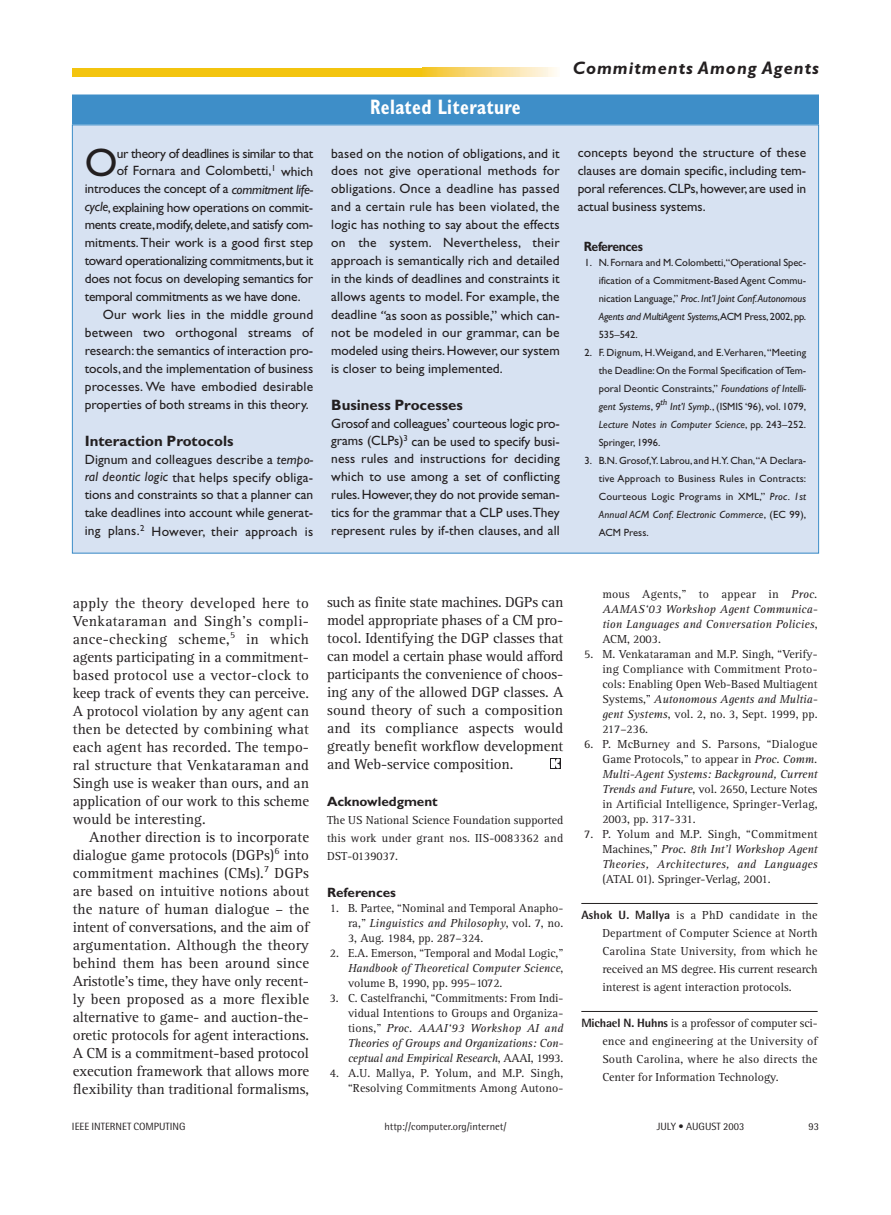
<style>
.page{position:relative;width:891px;height:1215px;background:#fff}
.page>*{position:absolute;margin:0;border:0;box-sizing:border-box;transform-origin:0 0}
.t1{font:39.9px "Gill Sans";color:#231f20}
.t2{font:700 condensed 21px "Gill Sans";letter-spacing:.015em;color:#fff;scale:.9 1}
.t3{font:italic 700 18px "Gill Sans";letter-spacing:.055em;color:#231f20}
.t4{font:15px/18px "Rotis Serif";letter-spacing:-.005em;color:#231f20;text-align:justify}
.t5{font:700 15px "Gill Sans";color:#231f20}
.t6{font:13.5px/18px "Gill Sans";letter-spacing:-.005em;color:#231f20;text-align:justify}
.t7{font:13.5px "Gill Sans";letter-spacing:.015em;color:#231f20}
.t8{font:13.5px "Gill Sans";letter-spacing:-.025em;color:#231f20}
.t9{font:700 13.5px "Gill Sans";color:#231f20}
.t10{font:700 13.5px "Gill Sans";letter-spacing:-.03em;color:#231f20;scale:.9 1}
.t11{font:12px/15px "Rotis Serif";color:#231f20;text-align:justify}
.t12{font:italic 12px/15px "Rotis Serif";letter-spacing:.01em;color:#231f20;text-align:justify}
.t13{font:10.5px/18px "Gill Sans";color:#231f20;text-align:justify}
.t14{font:10.5px "Rotis Semi Sans";color:#231f20}
.t15{font:italic 8.7px "Gill Sans";color:#231f20}
.s1{font-style:italic}
.s2{font-style:normal}
.s3{font-family:"Rotis Semi Sans";font-weight:800}
</style>
<div class="page">
<hr style="left:581px;top:903px;width:237px;height:1px;background:#231f20">
<hr style="left:581px;top:1011px;width:237px;height:1px;background:#231f20">
<div style="left:550px;top:758px;width:11px;height:11px;background:#231f20"></div>
<svg style="left:551px;top:759px;width:9px;height:9px"></svg>
<div style="left:72px;top:68px;width:353px;height:9px;background:#f3c40f"></div>
<svg style="left:425px;top:68px;width:132px;height:9px"></svg>
<div style="left:72px;top:94px;width:747px;height:31px;background:#65a5d3"></div>
<div style="left:72px;top:94px;width:747px;height:30px;background:#3e8ec8"></div>
<div style="left:72px;top:125px;width:747px;height:428px;background:#d7e2f2"></div>
<h1 class="t1" style="left:85px;top:148px;width:34px">O</h1>
<p class="t8" style="left:117px;top:148px;width:198px">ur theory of deadlines is similar to that</p>
<p class="t6" style="left:117px;top:163px;width:198px">of Fornara and Colombetti,<sup>1</sup> which</p>
<p class="t6" style="left:85px;top:181px;width:230px">introduces the concept of a <span class="s1">commitment life-</span></p>
<p class="t6" style="left:85px;top:199px;width:230px"><span class="s1">cycle</span>,explaining how operations on commit-</p>
<p class="t8" style="left:85px;top:220px;width:230px">ments create,modify,delete,and satisfy com-</p>
<p class="t6" style="left:85px;top:235px;width:230px">mitments.Their work is a good first step</p>
<p class="t6" style="left:85px;top:253px;width:230px">toward operationalizing commitments,but it</p>
<p class="t6" style="left:85px;top:271px;width:230px">does not focus on developing semantics for</p>
<p class="t6" style="left:85px;top:289px;width:217px">temporal commitments as we have done.</p>
<p class="t7" style="left:103px;top:310px;width:212px">Our work lies in the middle ground</p>
<p class="t7" style="left:85px;top:328px;width:230px">between two orthogonal streams of</p>
<p class="t6" style="left:85px;top:343px;width:230px">research:the semantics of interaction pro-</p>
<p class="t6" style="left:85px;top:361px;width:230px">tocols,and the implementation of business</p>
<p class="t7" style="left:85px;top:382px;width:230px">processes. We have embodied desirable</p>
<p class="t6" style="left:85px;top:397px;width:226px">properties of both streams in this theory.</p>
<p class="t5" style="left:85px;top:435px;width:150px">Interaction Protocols</p>
<p class="t6" style="left:85px;top:451px;width:230px">Dignum and colleagues describe a <span class="s1">tempo&shy;ral deontic logic</span> that helps specify obliga&shy;tions and constraints so that a planner can take deadlines into account while generat&shy;ing plans.<sup>2</sup> However, their approach is</p>
<h2 class="t2" style="left:370px;top:100px;width:169px">Related Literature</h2>
<p class="t6" style="left:331px;top:145px;width:230px">based on the notion of obligations, and it does not give operational methods for obligations. Once a deadline has passed and a certain rule has been violated, the logic has nothing to say about the effects on the system. Nevertheless, their approach is semantically rich and detailed in the kinds of deadlines and constraints it allows agents to model. For example, the deadline <span class="s1">“</span>as soon as possible,” which can&shy;not be modeled in our grammar, can be modeled using theirs.However,our system is closer to being implemented.</p>
<p class="t5" style="left:331px;top:399px;width:133px">Business Processes</p>
<p class="t6" style="left:331px;top:415px;width:230px">Grosof and colleagues’ courteous logic pro&shy;grams (CLPs)<sup>3</sup> can be used to specify busi&shy;ness rules and instructions for deciding which to use among a set of conflicting rules.However,they do not provide seman&shy;tics for the grammar that a CLP uses.They represent rules by if-then clauses, and all</p>
<h3 class="t3" style="left:573px;top:62px;width:248px">Commitments Among Agents</h3>
<p class="t6" style="left:578px;top:145px;width:230px">concepts beyond the structure of these clauses are domain specific, including tem&shy;poral references.CLPs,however,are used in actual business systems.</p>
<p class="t10" style="left:584px;top:242px;width:67px">References</p>
<p class="t13" style="left:599px;top:254px;width:209px;text-indent:-14px">1. N.Fornara and M.Colombetti,“Operational Spec&shy;ification of a Commitment-Based Agent Commu&shy;nication Language,” <span class="s1">Proc.Int’l Joint Conf.Autonomous Agents and MultiAgent Systems</span>,ACM Press,2002,pp.<br>535–542.</p>
<p class="t13" style="left:599px;top:344px;width:209px;text-indent:-14px">2. F. Dignum, H.Weigand, and E.Verharen,“Meeting the Deadline:On the Formal Specification of Tem&shy;poral Deontic Constraints,” <span class="s1">Foundations of Intelli&shy;gent Systems</span>, <span class="s1">9</span></p>
<p class="t15" style="left:661px;top:399px;width:8px">th</p>
<p class="t13" style="left:599px;top:398px;width:209px;text-indent:71px"><span class="s1">Int’l Symp.</span>, (ISMIS ‘96), vol. 1079, <span class="s1">Lecture Notes in Computer Science</span>, pp. 243–252.<br>Springer, 1996.</p>
<p class="t13" style="left:599px;top:452px;width:209px;text-indent:-14px">3. B.N. Grosof,Y. Labrou, and H.Y. Chan,“A Declara&shy;tive Approach to Business Rules in Contracts:<br>Courteous Logic Programs in XML,” <span class="s1">Proc. 1st Annual ACM Conf. Electronic Commerce</span>, (EC 99), ACM Press.</p>
<p class="t4" style="left:73px;top:595px;width:238px">apply the theory developed here to Venkataraman and Singh’s compli&shy;ance-checking scheme,<sup>5</sup> in which agents participating in a commitment&shy;based protocol use a vector-clock to keep track of events they can perceive.<br>A protocol violation by any agent can then be detected by combining what each agent has recorded. The tempo&shy;ral structure that Venkataraman and Singh use is weaker than ours, and an application of our work to this scheme would be interesting.</p>
<p class="t4" style="left:73px;top:829px;width:238px;text-indent:17px">Another direction is to incorporate dialogue game protocols (DGPs)<sup>6</sup> into commitment machines (CMs).<sup>7</sup> DGPs are based on intuitive notions about the nature of human dialogue – the intent of conversations, and the aim of argumentation. Although the theory behind them has been around since Aristotle’s time, they have only recent&shy;ly been proposed as a more flexible alternative to game- and auction-the&shy;oretic protocols for agent interactions.<br>A CM is a commitment-based protocol execution framework that allows more flexibility than traditional formalisms,</p>
<p class="t4" style="left:327px;top:595px;width:238px">such as finite state machines. DGPs can model appropriate phases of a CM pro&shy;tocol. Identifying the DGP classes that can model a certain phase would afford participants the convenience of choos&shy;ing any of the allowed DGP classes. A sound theory of such a composition and its compliance aspects would greatly benefit workflow development and Web-service composition.</p>
<p class="t9" style="left:327px;top:796px;width:112px">Acknowledgment</p>
<p class="t11" style="left:327px;top:812px;width:238px;line-height:18px">The US National Science Foundation supported this work under grant nos. IIS-0083362 and DST-0139037.</p>
<p class="t9" style="left:327px;top:888px;width:71px">References</p>
<p class="t11" style="left:348px;top:902px;width:217px;text-indent:-18px">1. B. Partee, “Nominal and Temporal Anapho&shy;ra,” <span class="s1">Linguistics and Philosophy</span>, vol. 7, no.<br>3, Aug. 1984, pp. 287–324.</p>
<p class="t11" style="left:348px;top:947px;width:217px;text-indent:-18px">2. E.A. Emerson, “Temporal and Modal Logic,” <span class="s1">Handbook of Theoretical Computer Science</span>, volume B, 1990, pp. 995–1072.</p>
<p class="t11" style="left:348px;top:992px;width:217px;text-indent:-18px">3. C. Castelfranchi, “Commitments: From Indi&shy;vidual Intentions to Groups and Organiza&shy;tions,” <span class="s1">Proc. AAAI‘93 Workshop AI and Theories of Groups and Organizations: Con&shy;ceptual and Empirical Research</span>, AAAI, 1993.</p>
<p class="t11" style="left:330px;top:1067px;width:235px;text-align:right">4. A.U. Mallya, P. Yolum, and M.P. Singh, “Resolving Commitments Among Autono-</p>
<p class="t12" style="left:602px;top:587px;width:217px"><span class="s2">mous Agents,” to appear in</span> Proc.<br>AAMAS‘03 Workshop Agent Communica&shy;tion Languages and Conversation Policies<span class="s2">, ACM, 2003.</span></p>
<p class="t11" style="left:602px;top:647px;width:217px;text-indent:-18px">5. M. Venkataraman and M.P. Singh, “Verify&shy;ing Compliance with Commitment Proto&shy;cols: Enabling Open Web-Based Multiagent Systems,” <span class="s1">Autonomous Agents and Multia&shy;gent Systems</span>, vol. 2, no. 3, Sept. 1999, pp.<br>217–236.</p>
<p class="t11" style="left:602px;top:737px;width:217px;text-indent:-18px">6. P. McBurney and S. Parsons, “Dialogue Game Protocols,” to appear in <span class="s1">Proc. Comm.<br>Multi-Agent Systems: Background, Current Trends and Future</span>, vol. 2650, Lecture Notes in Artificial Intelligence, Springer-Verlag, 2003, pp. 317-331.</p>
<p class="t12" style="left:602px;top:827px;width:217px;text-indent:-18px"><span class="s2">7. P. Yolum and M.P. Singh, “Commitment Machines,”</span> Proc. 8th Int’l Workshop Agent Theories, Architectures, and Languages</p>
<p class="t11" style="left:602px;top:872px;width:170px">(ATAL 01). Springer-Verlag, 2001.</p>
<p class="t11" style="left:602px;top:907px;width:217px;line-height:18px;text-indent:-21px"><span class="s3">Ashok U. Mallya</span> is a PhD candidate in the Department of Computer Science at North Carolina State University, from which he received an MS degree. His current research interest is agent interaction protocols.</p>
<p class="t11" style="left:602px;top:1015px;width:217px;line-height:18px;text-indent:-21px"><span class="s3">Michael N. Huhns</span> is a professor of computer sci&shy;ence and engineering at the University of South Carolina, where he also directs the Center for Information Technology.</p>
<p class="t14" style="left:72px;top:1122px;width:115px">IEEE INTERNET COMPUTING</p>
<p class="t14" style="left:384px;top:1122px;width:124px">http://computer.org/internet/</p>
<p class="t14" style="left:657px;top:1122px;width:89px">JULY • AUGUST 2003</p>
<p class="t14" style="left:808px;top:1122px;width:12px">93</p>
</div>
